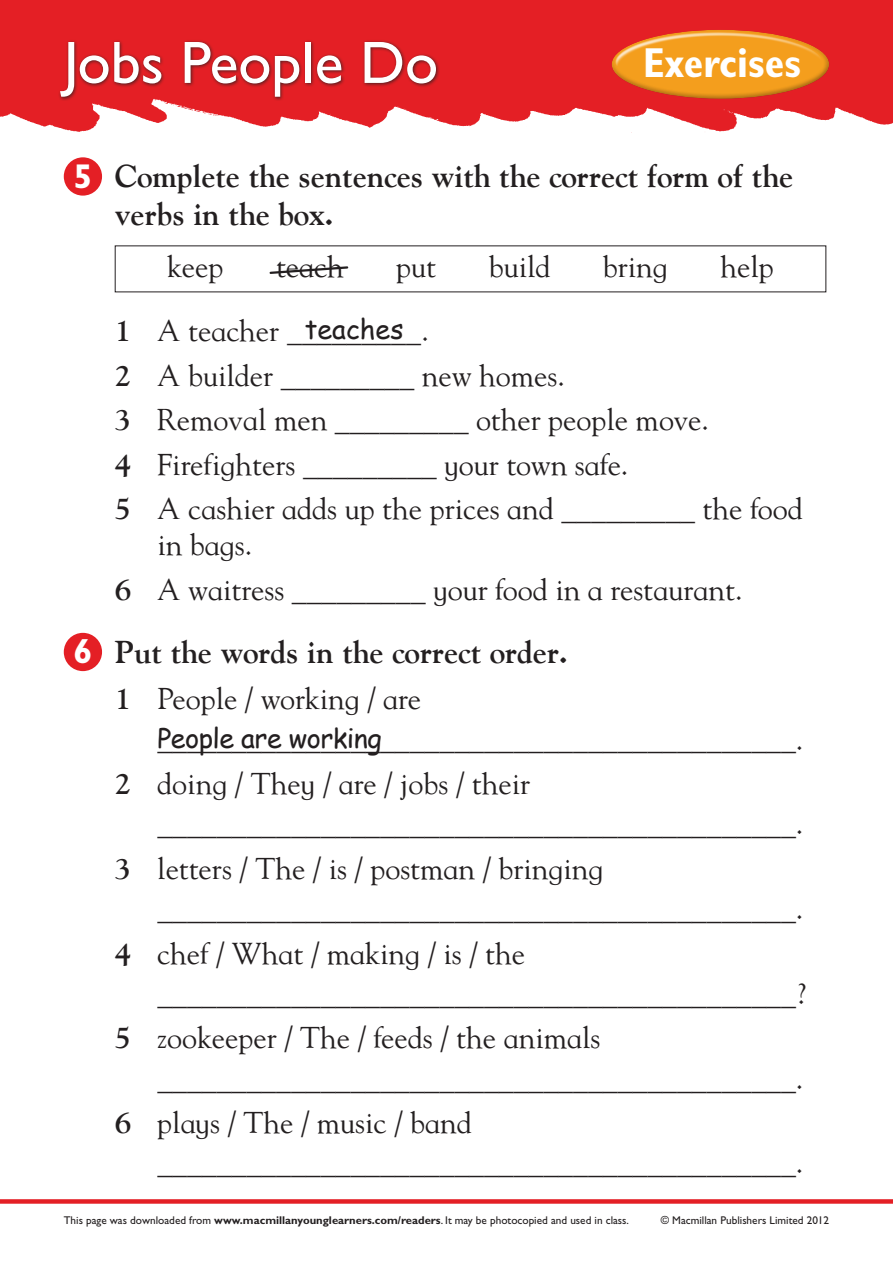
<style>
.page{position:relative;width:893px;height:1263px;background:#fff}
.page>*{position:absolute;margin:0;border:0;box-sizing:border-box;transform-origin:0 0}
.t1{font:60px "Gill Sans Std";color:#fff}
.t2{font:700 condensed 42px "Gill Sans Std";color:#fff}
.t3{font:700 34.5px "Gill Alt One";color:#fff}
.Rubric{font:700 31.5px/37.5px "Goudy Infant";color:#231f20}
.Text_list{font:30px/36px "Goudy Infant";color:#231f20}
.Text_indent_2{font:30px "Goudy Infant";color:#231f20}
.t4{font:27px "Comic Sans MS";letter-spacing:-.02em;color:#231f20}
.t5{font:27px "Comic Sans MS";color:#231f20}
.t6{font:11.25px "Gill Sans Std";color:#231f20}
.s1{font-weight:700}
</style>
<div class="page">
<div style="left:0;top:1199px;width:893px;height:5px;background:#e41f25"></div>
<img style="left:0;top:0;width:893px;height:133px">
<div style="left:57px;top:40px;width:383px;height:61px;background:#231f20;opacity:.75"></div>
<div style="left:610px;top:29px;width:220px;height:72px;background:#231f20;opacity:.75"></div>
<div style="left:64px;top:157px;width:38px;height:39px;background:#e41f25;border-radius:50%"></div>
<svg style="left:269px;top:266px;width:80px;height:8px"></svg>
<div style="left:64px;top:633px;width:38px;height:38px;background:#e41f25;border-radius:50%"></div>
<h1 class="t1" style="left:64px;top:28px;width:376px">Jobs People Do</h1>
<h2 class="t2" style="left:643px;top:38px;width:160px">Exercises</h2>
<p class="t3" style="left:73px;top:156px;width:21px">5</p>
<p class="Rubric" style="left:115px;top:157px;width:680px">Complete the sentences with the correct form of the verbs in the box.</p>
<p class="Text_list" style="left:167px;top:248px;width:58px">keep</p>
<p class="Text_list" style="left:276px;top:248px;width:69px">teach</p>
<p class="Text_list" style="left:396px;top:248px;width:41px">put</p>
<p class="Text_list" style="left:489px;top:248px;width:63px">build</p>
<p class="Text_list" style="left:603px;top:248px;width:67px">bring</p>
<p class="Text_list" style="left:720px;top:248px;width:55px">help</p>
<p class="Text_list" style="left:115px;top:312px;width:316px"><span class="s1">1</span> A teacher _________.</p>
<p class="t5" style="left:305px;top:310px;width:100px">teaches</p>
<p class="Text_list" style="left:115px;top:356px;width:452px"><span class="s1">2</span> A builder _________ new homes.</p>
<p class="Text_list" style="left:115px;top:401px;width:595px"><span class="s1">3</span> Removal men _________ other people move.</p>
<p class="Text_list" style="left:115px;top:445px;width:515px"><span class="s1">4</span> Firefighters _________ your town safe.</p>
<p class="Text_list" style="left:157px;top:490px;width:647px;text-indent:-43px"><span class="s1">5</span> A cashier adds up the prices and _________ the food in bags.</p>
<p class="Text_list" style="left:115px;top:570px;width:629px"><span class="s1">6</span> A waitress _________ your food in a restaurant.</p>
<p class="t3" style="left:73px;top:631px;width:21px">6</p>
<p class="Rubric" style="left:115px;top:633px;width:455px">Put the words in the correct order.</p>
<p class="Text_list" style="left:115px;top:680px;width:308px"><span class="s1">1</span> People / working / are</p>
<p class="t4" style="left:157px;top:718px;width:226px">People are working</p>
<p class="Text_list" style="left:157px;top:720px;width:647px">___________________________________________.</p>
<p class="Text_list" style="left:115px;top:765px;width:417px"><span class="s1">2</span> doing / They / are / jobs / their</p>
<p class="Text_indent_2" style="left:157px;top:805px;width:648px">___________________________________________.</p>
<p class="Text_list" style="left:115px;top:849px;width:490px"><span class="s1">3</span> letters / The / is / postman / bringing</p>
<p class="Text_indent_2" style="left:157px;top:890px;width:648px">___________________________________________.</p>
<p class="Text_list" style="left:115px;top:934px;width:412px"><span class="s1">4</span> chef / What / making / is / the</p>
<p class="Text_indent_2" style="left:157px;top:975px;width:650px">___________________________________________?</p>
<p class="Text_list" style="left:115px;top:1019px;width:487px"><span class="s1">5</span> zookeeper / The / feeds / the animals</p>
<p class="Text_indent_2" style="left:157px;top:1059px;width:648px">___________________________________________.</p>
<p class="Text_list" style="left:115px;top:1104px;width:359px"><span class="s1">6</span> plays / The / music / band</p>
<p class="Text_indent_2" style="left:157px;top:1144px;width:648px">___________________________________________.</p>
<p class="t6" style="left:64px;top:1213px;width:567px">This page was downloaded from <span class="s1">www.macmillanyounglearners.com/readers</span>. It may be photocopied and used in class.</p>
<p class="t6" style="left:661px;top:1213px;width:170px">© Macmillan Publishers Limited 2012</p>
</div>
